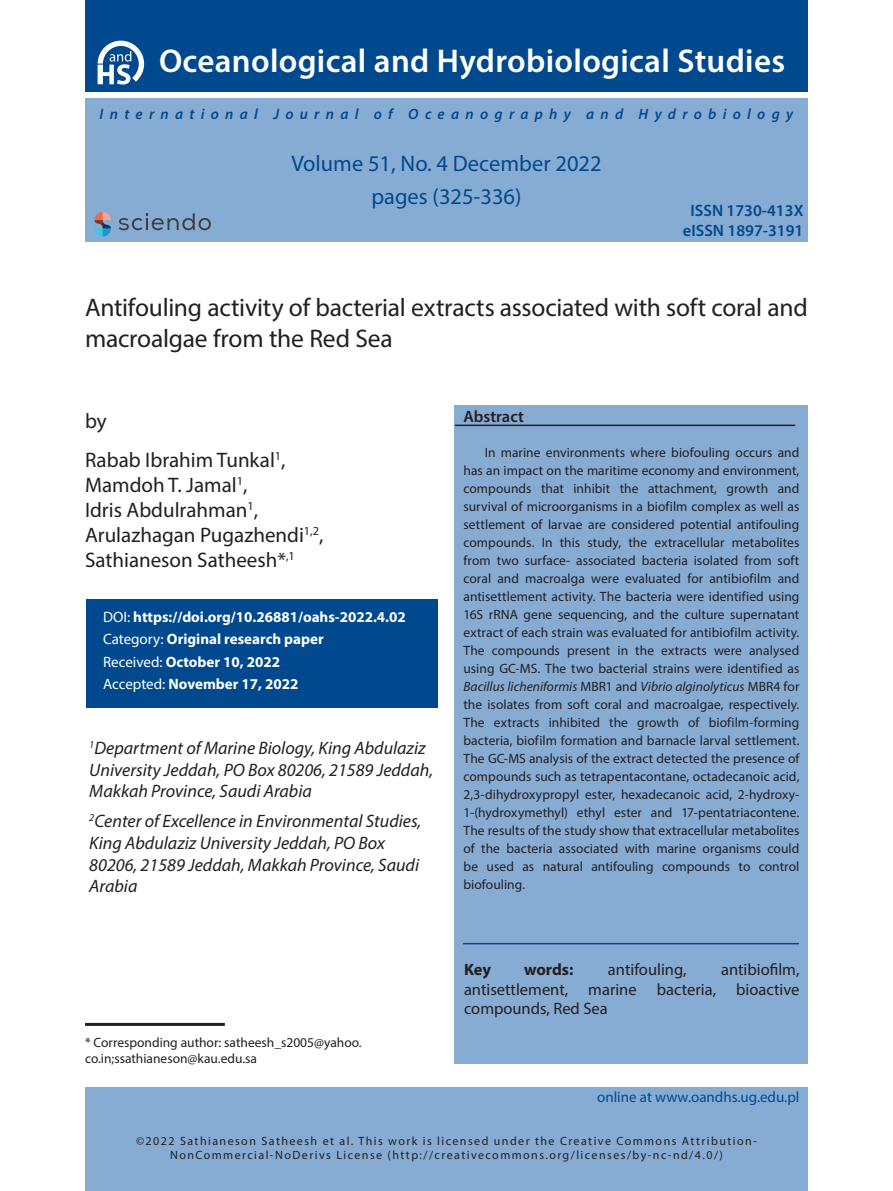
<style>
.page{position:relative;width:893px;height:1191px;background:#fff}
.page>*{position:absolute;margin:0;border:0;box-sizing:border-box;transform-origin:0 0}
.t1{font:600 33px "Myriad Pro";letter-spacing:.01em;color:#fff}
.t2{font:25.5px/30.6px "Myriad Pro";letter-spacing:-.01em;color:#231f20}
.t3{font:22.5px "Myriad Pro";color:#01498e}
.t4{font:21px/25.2px "Myriad Pro";color:#231f20}
.t5{font:italic 18px/21.6px "Myriad Pro";color:#231f20}
.t6{font:16.5px/19.8px "Myriad Pro";color:#231f20;text-align:justify}
.t7{font:600 16.5px/19.8px "Myriad Pro";color:#01498e;text-align:center}
.t8{font:700 16.5px "Myriad Pro";letter-spacing:-.005em;color:#231f20}
.t9{font:600 16.5px "Myriad Pro";color:#231f20}
.t10{font:700 15px/22.5px "Myriad Pro";color:#fff}
.t11{font:italic 600 15px "Myriad Pro";letter-spacing:.42em;color:#01498e}
.t12{font:15px "Myriad Pro";color:#01498e}
.t13{font:13.5px/18px "Myriad Pro";color:#231f20}
.t14{font:12px/14.4px "Myriad Pro";letter-spacing:.12em;color:#231f20;text-align:center}
.s1{font-weight:400}
.s2{font-style:italic}
</style>
<div class="page">
<div style="left:85px;top:98px;width:723px;height:144px;background:#87acd4"></div>
<div style="left:85px;top:1087px;width:723px;height:104px;background:#87acd4"></div>
<hr style="left:85px;top:1023px;width:140px;height:3px;background:#231f20">
<div style="left:86px;top:599px;width:351px;height:108px;background:#01498e"></div>
<div style="left:455px;top:405px;width:353px;height:658px;background:#87acd4"></div>
<hr style="left:463px;top:943px;width:336px;height:1px;background:#01498e">
<hr style="left:455px;top:424px;width:340px;height:2px;background:#231f20">
<div style="left:85px;top:0;width:723px;height:92px;background:#01498e"></div>
<svg style="left:98px;top:41px;width:46px;height:44px"></svg>
<svg style="left:94px;top:212px;width:17px;height:24px"></svg>
<svg style="left:119px;top:213px;width:92px;height:17px"></svg>
<h1 class="t1" style="left:159px;top:40px;width:628px">Oceanological and Hydrobiological Studies</h1>
<p class="t11" style="left:100px;top:105px;width:695px">International Journal of Oceanography and Hydrobiology</p>
<h3 class="t3" style="left:291px;top:150px;width:312px">Volume 51, No. 4 December 2022</h3>
<h3 class="t3" style="left:371px;top:182px;width:152px">pages (325-336)</h3>
<p class="t7" style="left:683px;top:200px;width:122px">ISSN 1730-413X eISSN 1897-3191</p>
<h2 class="t2" style="left:85px;top:292px;width:724px">Antifouling activity of bacterial extracts associated with soft coral and macroalgae from the Red Sea</h2>
<h3 class="t4" style="left:85px;top:408px;width:23px">by</h3>
<h3 class="t4" style="left:85px;top:446px;width:240px">Rabab Ibrahim Tunkal<sup>1</sup>,<br>Mamdoh T. Jamal<sup>1</sup>,<br>Idris Abdulrahman<sup>1</sup>,<br>Arulazhagan Pugazhendi<sup>1,2</sup>,<br>Sathianeson Satheesh*<sup>,1</sup></h3>
<p class="t10" style="left:103px;top:605px;width:304px"><span class="s1">DOI:</span> https://doi.org/10.26881/oahs-2022.4.02<br><span class="s1">Category:</span> Original research paper<br><span class="s1">Received:</span> October 10, 2022<br><span class="s1">Accepted:</span> November 17, 2022</p>
<h3 class="t5" style="left:89px;top:737px;width:345px"><sup>1</sup>Department of Marine Biology, King Abdulaziz<br>University Jeddah, PO Box 80206, 21589 Jeddah,<br>Makkah Province, Saudi Arabia</h3>
<h3 class="t5" style="left:89px;top:810px;width:334px"><sup>2</sup>Center of Excellence in Environmental Studies, King Abdulaziz University Jeddah, PO Box 80206, 21589 Jeddah, Makkah Province, Saudi Arabia</h3>
<p class="t13" style="left:85px;top:1034px;width:278px;line-height:16.2px">* Corresponding author: satheesh_s2005@yahoo. co.in;ssathianeson@kau.edu.sa</p>
<p class="t9" style="left:463px;top:406px;width:62px">Abstract</p>
<p class="t13" style="left:463px;top:443px;width:337px;text-align:justify;text-indent:21px">In marine environments where biofouling occurs and has an impact on the maritime economy and environment, compounds that inhibit the attachment, growth and survival of microorganisms in a biofilm complex as well as settlement of larvae are considered potential antifouling compounds. In this study, the extracellular metabolites from two surface- associated bacteria isolated from soft coral and macroalga were evaluated for antibiofilm and antisettlement activity. The bacteria were identified using 16S rRNA gene sequencing, and the culture supernatant extract of each strain was evaluated for antibiofilm activity.<br>The compounds present in the extracts were analysed using GC-MS. The two bacterial strains were identified as <span class="s2">Bacillus licheniformis</span> MBR1 and <span class="s2">Vibrio alginolyticus</span> MBR4 for the isolates from soft coral and macroalgae, respectively.<br>The extracts inhibited the growth of biofilm-forming bacteria, biofilm formation and barnacle larval settlement.<br>The GC-MS analysis of the extract detected the presence of compounds such as tetrapentacontane, octadecanoic acid, 2,3-dihydroxypropyl ester, hexadecanoic acid, 2-hydroxy-1-(hydroxymethyl) ethyl ester and 17-pentatriacontene.<br>The results of the study show that extracellular metabolites of the bacteria associated with marine organisms could be used as natural antifouling compounds to control biofouling.</p>
<p class="t6" style="left:464px;top:959px;width:337px;text-indent:257px">antibiofilm, antisettlement, marine bacteria, bioactive compounds, Red Sea</p>
<p class="t8" style="left:464px;top:958px;width:29px">Key</p>
<p class="t8" style="left:524px;top:958px;width:51px">words:</p>
<p class="t6" style="left:608px;top:959px;width:80px">antifouling,</p>
<p class="t12" style="left:597px;top:1088px;width:204px">online at www.oandhs.ug.edu.pl</p>
<p class="t14" style="left:136px;top:1133px;width:622px">©2022 Sathianeson Satheesh et al. This work is licensed under the Creative Commons Attribution-<br>NonCommercial-NoDerivs License (http://creativecommons.org/licenses/by-nc-nd/4.0/)</p>
</div>
